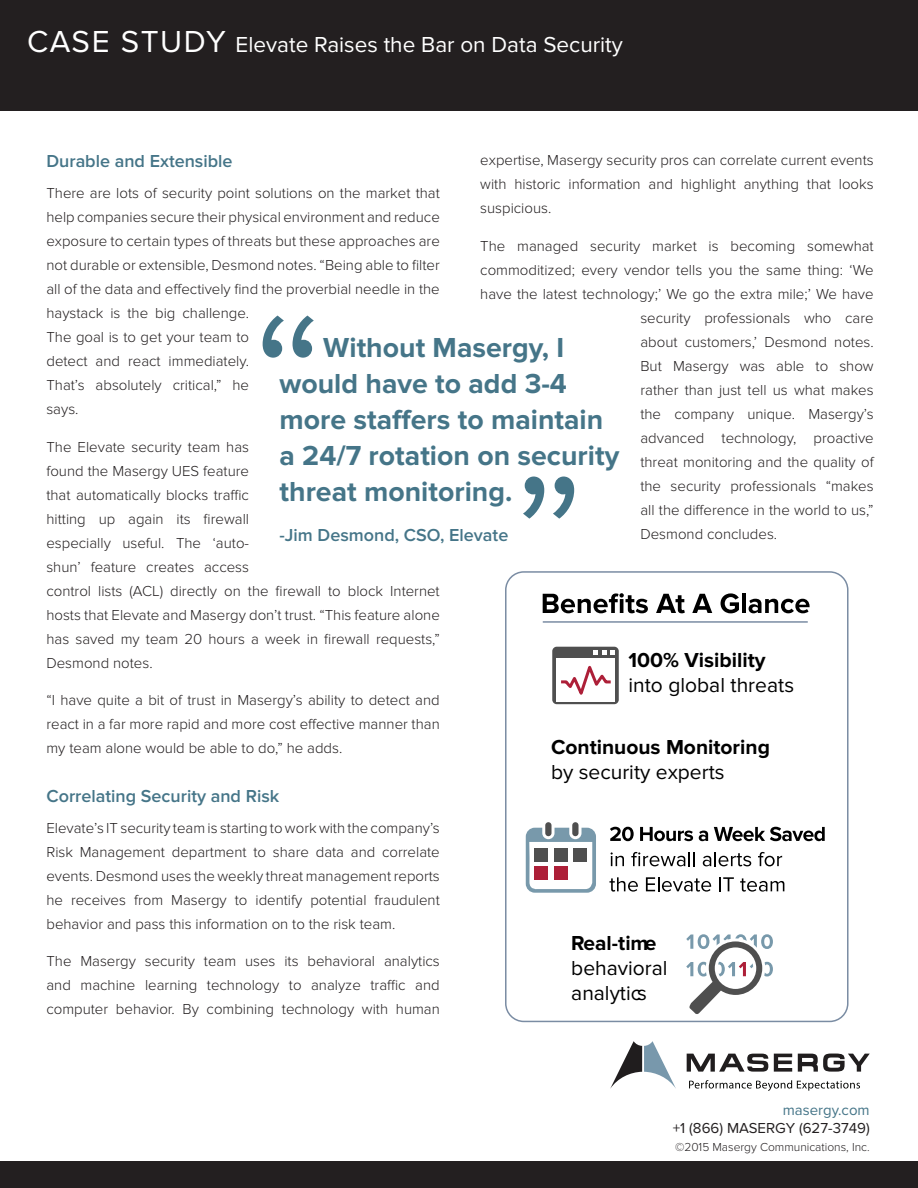
<style>
.page{position:relative;width:918px;height:1188px;background:#fff}
.page>*{position:absolute;margin:0;border:0;box-sizing:border-box;transform-origin:0 0}
.body{font:700 28.5px/36px "Proxima Nova";color:#457588}
.t1{font:22.5px "Proxima Nova";color:#fff}
.t2{font:21px/25.2px "Proxima Nova";color:#000}
.t3{font:700 21px "Proxima Nova";color:#000}
.body-2{font:600 18px "Proxima Nova";color:#457588}
.body-3{font:300 15px/24px "Proxima Nova";color:#231f20;text-align:justify}
.body-4{font:15px/18px "Proxima Nova";color:#231f20;text-align:right}
.body-5{font:300 12px "Proxima Nova";color:#231f20}
.s1{font-size:31.5px}
.s2{color:#457588}
</style>
<div class="page">
<div style="left:0;top:0;width:918px;height:110px;background:#231f20"></div>
<div style="left:0;top:1161px;width:918px;height:27px;background:#231f20"></div>
<svg style="left:263px;top:316px;width:51px;height:42px"></svg>
<svg style="left:523px;top:477px;width:51px;height:42px"></svg>
<div style="left:505px;top:571px;width:344px;height:451px;border:2px solid #7a8ca3;border-radius:18px"></div>
<svg style="left:543px;top:593px;width:105px;height:20px"></svg>
<svg style="left:656px;top:594px;width:29px;height:19px"></svg>
<svg style="left:692px;top:594px;width:20px;height:19px"></svg>
<svg style="left:721px;top:593px;width:18px;height:20px"></svg>
<hr style="left:742px;top:594px;width:4px;height:19px;background:#000">
<svg style="left:749px;top:599px;width:61px;height:14px"></svg>
<hr style="left:543px;top:621px;width:265px;height:2px;background:#7a8ca3">
<div style="left:552px;top:647px;width:67px;height:57px;background:#4f4f4f;border-radius:4px"></div>
<div style="left:556px;top:659px;width:58px;height:43px;background:#fff"></div>
<svg style="left:593px;top:651px;width:22px;height:4px"></svg>
<svg style="left:561px;top:667px;width:50px;height:28px"></svg>
<svg style="left:610px;top:827px;width:24px;height:14px"></svg>
<svg style="left:640px;top:827px;width:53px;height:14px"></svg>
<svg style="left:699px;top:831px;width:9px;height:10px"></svg>
<svg style="left:714px;top:827px;width:111px;height:14px"></svg>
<svg style="left:611px;top:852px;width:13px;height:14px"></svg>
<svg style="left:631px;top:852px;width:64px;height:14px"></svg>
<svg style="left:703px;top:852px;width:48px;height:14px"></svg>
<svg style="left:758px;top:852px;width:24px;height:14px"></svg>
<svg style="left:609px;top:877px;width:29px;height:15px"></svg>
<svg style="left:646px;top:877px;width:65px;height:15px"></svg>
<svg style="left:719px;top:877px;width:15px;height:14px"></svg>
<svg style="left:740px;top:878px;width:44px;height:14px"></svg>
<div style="left:526px;top:828px;width:70px;height:65px;background:#7899ab;border-radius:9px"></div>
<svg style="left:529px;top:822px;width:63px;height:68px"></svg>
<div style="left:535px;top:848px;width:13px;height:13px;background:#4f4f4f"></div>
<div style="left:554px;top:848px;width:13px;height:13px;background:#4f4f4f"></div>
<div style="left:535px;top:867px;width:13px;height:13px;background:#ad1f38"></div>
<div style="left:554px;top:867px;width:13px;height:13px;background:#ad1f38"></div>
<div style="left:573px;top:848px;width:13px;height:13px;background:#4f4f4f"></div>
<svg style="left:686px;top:934px;width:87px;height:80px"></svg>
<svg style="left:689px;top:1080px;width:171px;height:11px"></svg>
<svg style="left:610px;top:1041px;width:66px;height:48px"></svg>
<svg style="left:687px;top:1054px;width:81px;height:18px"></svg>
<svg style="left:774px;top:1054px;width:18px;height:18px"></svg>
<svg style="left:798px;top:1054px;width:72px;height:18px"></svg>
<p class="t1" style="left:27px;top:31px;width:597px"><span class="s1">CASE STUDY</span> Elevate Raises the Bar on Data Security</p>
<p class="body-3" style="left:480px;top:148px;width:395px">expertise, Masergy security pros can correlate current events with historic information and highlight anything that looks suspicious.</p>
<p class="body-3" style="left:480px;top:234px;width:395px">The managed security market is becoming somewhat</p>
<p class="body-3" style="left:480px;top:258px;width:395px">commoditized; every vendor tells you the same thing: ‘We</p>
<p class="body-3" style="left:480px;top:282px;width:395px">have the latest technology;’ We go the extra mile;’ We have</p>
<p class="body-3" style="left:640px;top:306px;width:235px">security professionals who care</p>
<p class="body-3" style="left:640px;top:330px;width:235px">about customers,’ Desmond notes.</p>
<p class="body-3" style="left:640px;top:354px;width:235px">But Masergy was able to show</p>
<p class="body-3" style="left:640px;top:378px;width:235px">rather than just tell us what makes</p>
<p class="body-3" style="left:640px;top:402px;width:235px">the company unique. Masergy’s</p>
<p class="body-3" style="left:640px;top:426px;width:235px">advanced technology, proactive</p>
<p class="body-3" style="left:640px;top:450px;width:235px">threat monitoring and the quality of</p>
<p class="body-3" style="left:640px;top:474px;width:235px">the security professionals “makes</p>
<p class="body-3" style="left:640px;top:498px;width:235px">all the difference in the world to us,”</p>
<p class="body-3" style="left:640px;top:522px;width:138px">Desmond concludes.</p>
<p class="body-2" style="left:46px;top:151px;width:188px">Durable and Extensible</p>
<p class="body-3" style="left:46px;top:181px;width:395px;text-align:left">There are lots of security point solutions on the market that help companies secure their physical environment and reduce exposure to certain types of threats but these approaches are not durable or extensible, Desmond notes. “Being able to filter all of the data and effectively find the proverbial needle in the haystack is the big challenge.<br>The goal is to get your team to<br>detect and react immediately.<br>That’s absolutely critical,” he<br>says.</p>
<p class="body-3" style="left:46px;top:435px;width:395px;text-align:left">The Elevate security team has<br>found the Masergy UES feature<br>that automatically blocks traffic<br>hitting up again its firewall<br>especially useful. The ‘auto-<br>shun’ feature creates access<br>control lists (ACL) directly on the firewall to block Internet hosts that Elevate and Masergy don’t trust. “This feature alone has saved my team 20 hours a week in firewall requests,” Desmond notes.</p>
<p class="body-3" style="left:46px;top:688px;width:395px">“I have quite a bit of trust in Masergy’s ability to detect and react in a far more rapid and more cost effective manner than my team alone would be able to do,” he adds.</p>
<p class="body-2" style="left:46px;top:785px;width:234px">Correlating Security and Risk</p>
<p class="body-3" style="left:46px;top:816px;width:395px">Elevate’s IT security team is starting to work with the company’s Risk Management department to share data and correlate events. Desmond uses the weekly threat management reports he receives from Masergy to identify potential fraudulent behavior and pass this information on to the risk team.</p>
<p class="body-3" style="left:46px;top:949px;width:395px">The Masergy security team uses its behavioral analytics and machine learning technology to analyze traffic and computer behavior. By combining technology with human</p>
<p class="body" style="left:280px;top:330px;width:341px;text-indent:44px">Without Masergy, I would have to add 3-4 more staffers to maintain a 24/7 rotation on security threat monitoring.</p>
<p class="body-2" style="left:280px;top:525px;width:230px">-Jim Desmond, CSO, Elevate</p>
<h3 class="t3" style="left:629px;top:648px;width:139px">100% Visibility</h3>
<h3 class="t2" style="left:629px;top:673px;width:167px">into global threats</h3>
<h3 class="t3" style="left:551px;top:735px;width:220px">Continuous Monitoring</h3>
<h3 class="t2" style="left:551px;top:760px;width:175px">by security experts</h3>
<h3 class="t3" style="left:571px;top:931px;width:87px">Real-time</h3>
<h3 class="t2" style="left:571px;top:956px;width:98px">behavioral analytics</h3>
<p class="body-4" style="left:673px;top:1101px;width:198px"><span class="s2">masergy.com<br></span>+1 (866) MASERGY (627-3749)</p>
<p class="body-5" style="left:675px;top:1140px;width:196px">©2015 Masergy Communications, Inc.</p>
</div>
